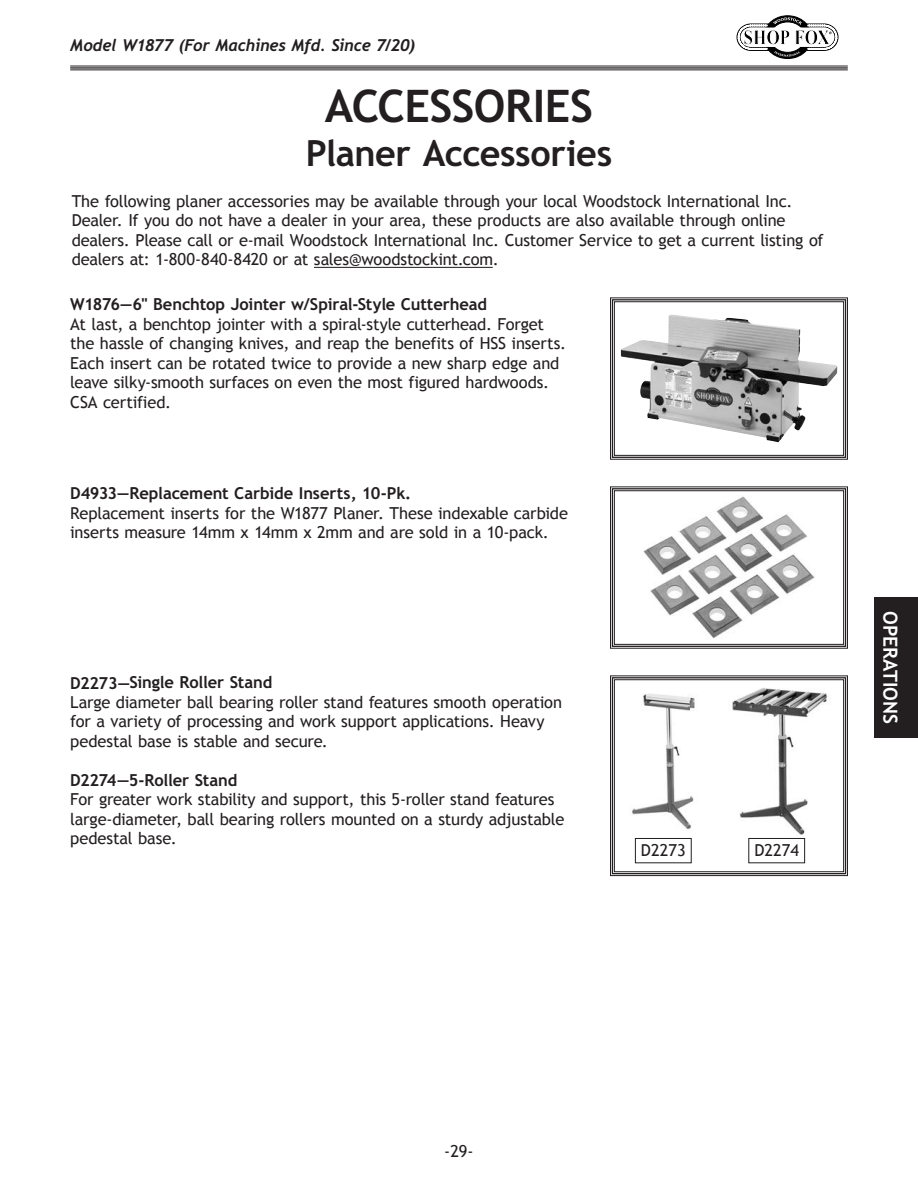
<style>
.page{position:relative;width:918px;height:1188px;background:#fff}
.page>*{position:absolute;margin:0;border:0;box-sizing:border-box;transform-origin:0 0}
.SF-1st_Level_Heading{font:45px "Trebuchet MS Bold";letter-spacing:-.01em;color:#231f20}
.SF-2nd_Level_Heading{font:36px "Trebuchet MS Bold";letter-spacing:-.015em;color:#231f20}
.t1{font:19.5px "Trebuchet MS Bold";letter-spacing:-.005em;color:#fff}
.SF-Normal_Paragraph{font:16.5px/19.5px "Trebuchet MS";letter-spacing:-.01em;color:#231f20}
.SF-Normal_Paragraph-2{font:16.5px "Trebuchet MS Bold";letter-spacing:-.01em;color:#231f20}
.t2{font:italic 16.5px "Trebuchet MS Bold";letter-spacing:-.01em;color:#231f20}
.SF-Figure_Text{font:16.5px "Trebuchet MS";color:#231f20}
</style>
<div class="page">
<svg style="left:736px;top:15px;width:103px;height:44px"></svg>
<hr style="left:70px;top:66px;width:778px;height:4px;background:#747273">
<hr style="left:70px;top:66px;width:778px;height:1px;background:#231f20">
<hr style="left:70px;top:67px;width:778px;height:2px;background:#231f20">
<hr style="left:70px;top:70px;width:778px;height:1px;background:#231f20">
<div style="left:875px;top:597px;width:43px;height:141px;background:#231f20"></div>
<hr style="left:314px;top:267px;width:179px;height:1px;background:#231f20">
<svg style="left:610px;top:297px;width:238px;height:163px"></svg>
<div style="left:612px;top:299px;width:234px;height:159px;border:1px solid #231f20"></div>
<div style="left:614px;top:301px;width:230px;height:155px;border:1px solid #231f20"></div>
<svg style="left:610px;top:675px;width:238px;height:201px"></svg>
<div style="left:612px;top:677px;width:234px;height:197px;border:1px solid #231f20"></div>
<div style="left:614px;top:679px;width:230px;height:193px;border:1px solid #231f20"></div>
<div style="left:635px;top:838px;width:56px;height:25px;background:#fff"></div>
<div style="left:635px;top:838px;width:57px;height:25px;border:1px solid #231f20"></div>
<div style="left:749px;top:838px;width:56px;height:25px;background:#fff"></div>
<div style="left:748px;top:838px;width:57px;height:25px;border:1px solid #231f20"></div>
<svg style="left:610px;top:486px;width:238px;height:163px"></svg>
<div style="left:612px;top:488px;width:234px;height:159px;border:1px solid #231f20"></div>
<div style="left:614px;top:490px;width:230px;height:155px;border:1px solid #231f20"></div>
<p class="t2" style="left:70px;top:36px;width:347px">Model W1877 (For Machines Mfd. Since 7/20)</p>
<p class="SF-1st_Level_Heading" style="left:325px;top:78px;width:270px">ACCESSORIES</p>
<p class="SF-2nd_Level_Heading" style="left:306px;top:131px;width:308px">Planer Accessories</p>
<p class="SF-Normal_Paragraph" style="left:72px;top:191px;width:754px">The following planer accessories may be available through your local Woodstock International Inc.<br>Dealer. If you do not have a dealer in your area, these products are also available through online dealers. Please call or e-mail Woodstock International Inc. Customer Service to get a current listing of dealers at: 1-800-840-8420 or at sales@woodstockint.com.</p>
<p class="SF-Normal_Paragraph-2" style="left:70px;top:294px;width:418px">W1876—6" Benchtop Jointer w/Spiral-Style Cutterhead</p>
<p class="SF-Normal_Paragraph" style="left:70px;top:315px;width:497px">At last, a benchtop jointer with a spiral-style cutterhead. Forget the hassle of changing knives, and reap the benefits of HSS inserts.<br>Each insert can be rotated twice to provide a new sharp edge and leave silky-smooth surfaces on even the most figured hardwoods.</p>
<p class="SF-Normal_Paragraph" style="left:70px;top:393px;width:103px">CSA certified.</p>
<p class="SF-Normal_Paragraph-2" style="left:70px;top:483px;width:343px">D4933—Replacement Carbide Inserts, 10-Pk.</p>
<p class="SF-Normal_Paragraph" style="left:70px;top:504px;width:499px">Replacement inserts for the W1877 Planer. These indexable carbide inserts measure 14mm x 14mm x 2mm and are sold in a 10-pack.</p>
<p class="SF-Normal_Paragraph-2" style="left:70px;top:672px;width:204px">D2273—Single Roller Stand</p>
<p class="SF-Normal_Paragraph" style="left:70px;top:693px;width:493px">Large diameter ball bearing roller stand features smooth operation for a variety of processing and work support applications. Heavy pedestal base is stable and secure.</p>
<p class="SF-Normal_Paragraph-2" style="left:70px;top:770px;width:169px">D2274—5-Roller Stand</p>
<p class="SF-Normal_Paragraph" style="left:70px;top:790px;width:496px">For greater work stability and support, this 5-roller stand features large-diameter, ball bearing rollers mounted on a sturdy adjustable pedestal base.</p>
<p class="SF-Figure_Text" style="left:641px;top:840px;width:46px">D2273</p>
<p class="SF-Figure_Text" style="left:754px;top:840px;width:46px">D2274</p>
<p class="t1" style="left:903px;top:611px;width:114px;rotate:90deg">OPERATIONS</p>
<p class="SF-Normal_Paragraph" style="left:444px;top:1142px;width:31px">-29-</p>
</div>
